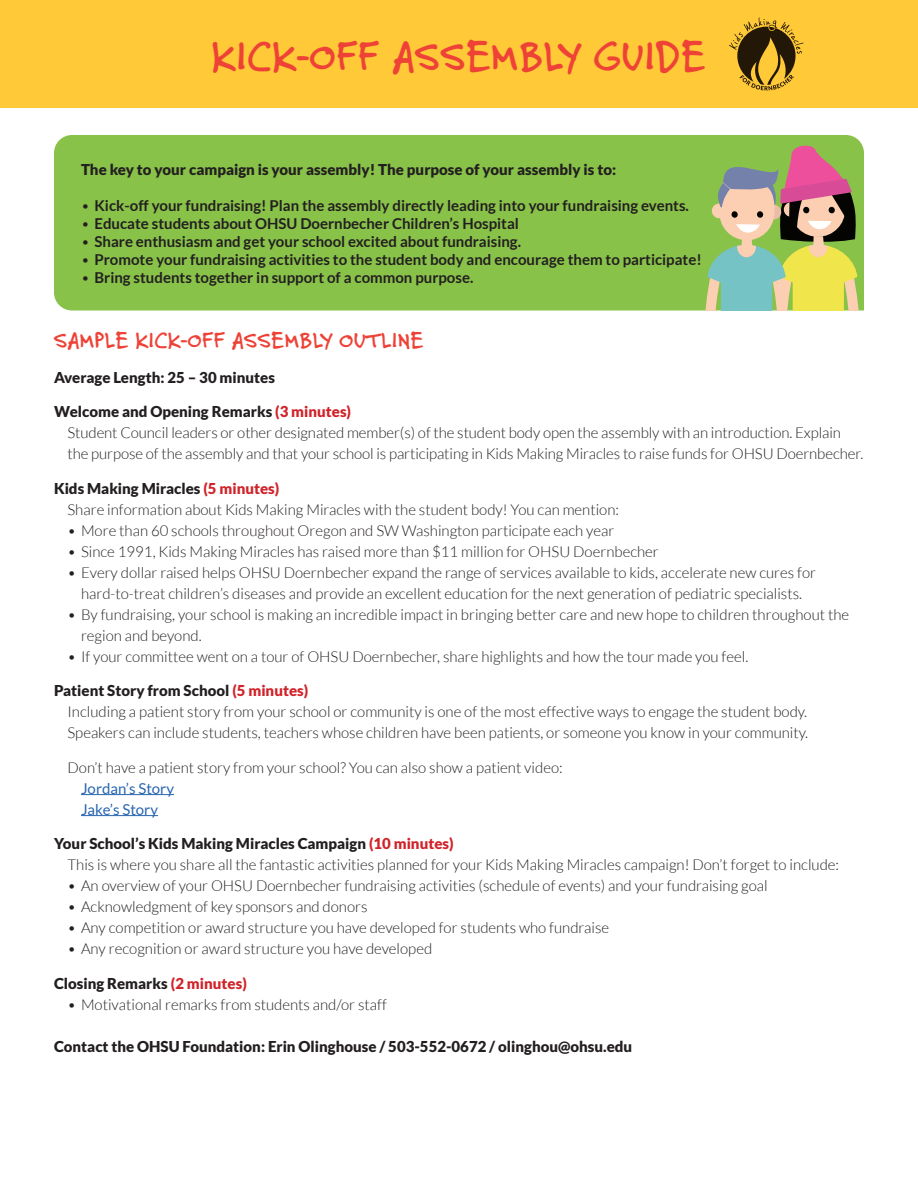
<style>
.page{position:relative;width:918px;height:1188px;background:#fff}
.page>*{position:absolute;margin:0;border:0;box-sizing:border-box;transform-origin:0 0}
.t1{font:700 45px "Felt Tip Roman";color:#ee4237}
.t2{font:700 24px "Felt Tip Roman";color:#ee4237}
.t3{font:300 15px/21px "Lato";color:#231f20}
.t4{font:700 15px "Lato";color:#231f20}
.t5{font:900 15px "Lato";color:#231f20}
.t6{font:15px/21px "Lato";color:#2865b1}
.s1{font-weight:300}
.s2{font-weight:900}
.s3{font-weight:900;color:#d1232a}
.s4{color:#d1232a}
</style>
<div class="page">
<div style="left:0;top:0;width:918px;height:108px;background:#ffc938"></div>
<hr style="left:81px;top:794px;width:93px;height:1px;background:#2865b1">
<hr style="left:81px;top:815px;width:77px;height:1px;background:#2865b1">
<svg style="left:729px;top:17px;width:75px;height:74px"></svg>
<div style="left:54px;top:135px;width:810px;height:175px;background:#88c249"></div>
<svg style="left:705px;top:146px;width:154px;height:164px;background:#acae7a"></svg>
<h1 class="t1" style="left:212px;top:26px;width:496px">KICK-OFF ASSEMBLY GUIDE</h1>
<p class="t5" style="left:81px;top:161px;width:537px">The key to your campaign is your assembly! The purpose of your assembly is to:</p>
<p class="t4" style="left:81px;top:197px;width:609px"><span class="s1">•</span> Kick-off your fundraising! Plan the assembly directly leading into your fundraising events.</p>
<p class="t4" style="left:81px;top:215px;width:440px"><span class="s1">•</span> Educate students about OHSU Doernbecher Children’s Hospital</p>
<p class="t4" style="left:81px;top:233px;width:442px"><span class="s1">•</span> Share enthusiasm and get your school excited about fundraising.</p>
<p class="t4" style="left:81px;top:251px;width:622px"><span class="s1">•</span> Promote your fundraising activities to the student body and encourage them to participate!</p>
<p class="t4" style="left:81px;top:269px;width:394px"><span class="s1">•</span> Bring students together in support of a common purpose.</p>
<h2 class="t2" style="left:54px;top:324px;width:372px">SAMPLE KICK-OFF ASSEMBLY OUTLINE</h2>
<p class="t5" style="left:54px;top:368px;width:222px">Average Length: 25 – 30 minutes</p>
<p class="t3" style="left:68px;top:401px;width:797px;text-indent:-14px"><span class="s2">Welcome and Opening Remarks</span> <span class="s3">(3 minutes)<br></span>Student Council leaders or other designated member(s) of the student body open the assembly with an introduction. Explain the purpose of the assembly and that your school is participating in Kids Making Miracles to raise funds for OHSU Doernbecher.</p>
<p class="t3" style="left:68px;top:478px;width:553px;text-indent:-14px"><span class="s2">Kids Making Miracles</span> <span class="s3">(5 minutes)<br></span>Share information about Kids Making Miracles with the student body! You can mention:</p>
<p class="t3" style="left:68px;top:520px;width:548px">• More than 60 schools throughout Oregon and SW Washington participate each year</p>
<p class="t3" style="left:68px;top:541px;width:593px">• Since 1991, Kids Making Miracles has raised more than $11 million for OHSU Doernbecher</p>
<p class="t3" style="left:68px;top:562px;width:750px;text-align:center">• Every dollar raised helps OHSU Doernbecher expand the range of services available to kids, accelerate new cures for hard-to-treat children’s diseases and provide an excellent education for the next generation of pediatric specialists.</p>
<p class="t3" style="left:81px;top:604px;width:770px;text-indent:-14px">• By fundraising, your school is making an incredible impact in bringing better care and new hope to children throughout the region and beyond.</p>
<p class="t3" style="left:68px;top:646px;width:682px">• If your committee went on a tour of OHSU Doernbecher, share highlights and how the tour made you feel.</p>
<p class="t3" style="left:68px;top:680px;width:742px;text-indent:-14px"><span class="s2">Patient Story from School</span> <span class="s3">(5 minutes)<br></span>Including a patient story from your school or community is one of the most effective ways to engage the student body.<br>Speakers can include students, teachers whose children have been patients, or someone you know in your community.</p>
<p class="t3" style="left:68px;top:757px;width:497px">Don’t have a patient story from your school? You can also show a patient video:</p>
<p class="t6" style="left:81px;top:778px;width:95px">Jordan’s Story<br>Jake’s Story</p>
<p class="t3" style="left:68px;top:833px;width:773px;text-indent:-14px"><span class="s2">Your School’s Kids Making Miracles Campaign</span> <span class="s3">(10 minutes)<br></span>This is where you share all the fantastic activities planned for your Kids Making Miracles campaign! Don’t forget to include:</p>
<p class="t3" style="left:68px;top:875px;width:702px">• An overview of your OHSU Doernbecher fundraising activities (schedule of events) and your fundraising goal</p>
<p class="t3" style="left:68px;top:896px;width:302px">• Acknowledgment of key sponsors and donors</p>
<p class="t3" style="left:68px;top:917px;width:543px">• Any competition or award structure you have developed for students who fundraise</p>
<p class="t3" style="left:68px;top:938px;width:366px">• Any recognition or award structure you have developed</p>
<p class="t5" style="left:54px;top:974px;width:194px">Closing Remarks <span class="s4">(2 minutes)</span></p>
<p class="t3" style="left:68px;top:994px;width:321px">• Motivational remarks from students and/or staff</p>
<p class="t5" style="left:54px;top:1037px;width:580px">Contact the OHSU Foundation: Erin Olinghouse / 503-552-0672 / olinghou@ohsu.edu</p>
</div>
